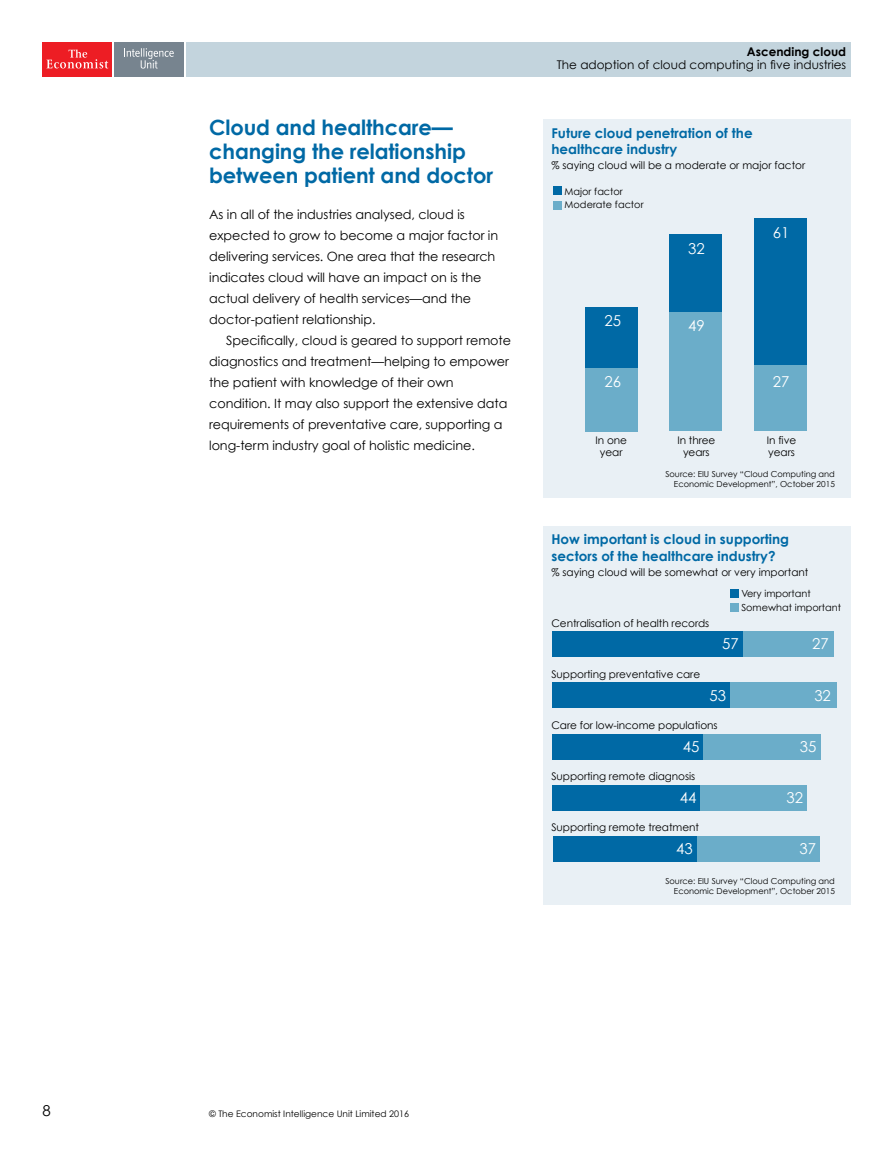
<style>
.page{position:relative;width:893px;height:1149px;background:#fff}
.page>*{position:absolute;margin:0;border:0;box-sizing:border-box;transform-origin:0 0}
.H2_Crosshead_1_line{font:700 21px/24px "Century Gothic";letter-spacing:-.005em;color:#0069a5}
.t1{font:15px "Century Gothic";color:#fff}
.t2{font:15px "Century Gothic";color:#000}
.t3{font:700 13.5px/16.5px "Century Gothic";color:#0069a5}
.BODY_INDENT{font:12.75px/21px "Century Gothic";letter-spacing:-.005em;color:#000}
.BODY_FULL_OUT{font:12.75px/21px "Century Gothic";letter-spacing:-.005em;color:#000}
.t4{font:12px "Century Gothic";color:#000}
.t5{font:700 12px "Century Gothic";color:#000}
.t6{font:10.5px/12px "Century Gothic";letter-spacing:-.005em;color:#000;text-align:center}
.t7{font:9.75px/13.5px "Century Gothic";color:#000}
.t8{font:9px "Century Gothic";color:#000}
.t9{font:8.25px/9.9px "Century Gothic";color:#000;text-align:right}
</style>
<div class="page">
<div style="left:43px;top:43px;width:69px;height:34px;background:#ed1d24"></div>
<svg style="left:46px;top:49px;width:62px;height:19px"></svg>
<div style="left:114px;top:43px;width:70px;height:34px;background:#77848f"></div>
<svg style="left:124px;top:48px;width:50px;height:21px"></svg>
<div style="left:186px;top:43px;width:664px;height:34px;background:#c3d4dd"></div>
<div style="left:543px;top:119px;width:307px;height:379px;background:#e9f0f5"></div>
<div style="left:585px;top:307px;width:53px;height:61px;background:#0069a5"></div>
<div style="left:669px;top:234px;width:53px;height:78px;background:#0069a5"></div>
<div style="left:753px;top:217px;width:53px;height:148px;background:#0069a5"></div>
<div style="left:585px;top:368px;width:53px;height:63px;background:#6badc9"></div>
<div style="left:669px;top:312px;width:53px;height:119px;background:#6badc9"></div>
<div style="left:753px;top:365px;width:53px;height:66px;background:#6badc9"></div>
<div style="left:553px;top:187px;width:9px;height:8px;background:#0069a5"></div>
<div style="left:553px;top:201px;width:9px;height:8px;background:#6badc9"></div>
<div style="left:543px;top:525px;width:307px;height:379px;background:#e9f0f5"></div>
<div style="left:730px;top:589px;width:9px;height:8px;background:#0069a5"></div>
<div style="left:730px;top:603px;width:9px;height:9px;background:#6badc9"></div>
<div style="left:743px;top:631px;width:91px;height:25px;background:#6badc9"></div>
<div style="left:730px;top:682px;width:107px;height:26px;background:#6badc9"></div>
<div style="left:703px;top:733px;width:117px;height:26px;background:#6badc9"></div>
<div style="left:700px;top:784px;width:107px;height:26px;background:#6badc9"></div>
<div style="left:696px;top:836px;width:124px;height:25px;background:#6badc9"></div>
<div style="left:553px;top:631px;width:190px;height:25px;background:#0069a5"></div>
<div style="left:553px;top:682px;width:177px;height:26px;background:#0069a5"></div>
<div style="left:553px;top:733px;width:150px;height:26px;background:#0069a5"></div>
<div style="left:553px;top:784px;width:147px;height:26px;background:#0069a5"></div>
<div style="left:553px;top:836px;width:143px;height:25px;background:#0069a5"></div>
<p class="H2_Crosshead_1_line" style="left:209px;top:115px;width:285px">Cloud and healthcare— changing the relationship between patient and doctor</p>
<p class="BODY_FULL_OUT" style="left:209px;top:203px;width:290px">As in all of the industries analysed, cloud is expected to grow to become a major factor in delivering services. One area that the research indicates cloud will have an impact on is the actual delivery of health services—and the doctor-patient relationship.</p>
<p class="BODY_INDENT" style="left:209px;top:329px;width:303px;text-indent:17px">Specifically, cloud is geared to support remote diagnostics and treatment—helping to empower the patient with knowledge of their own condition. It may also support the extensive data requirements of preventative care, supporting a long-term industry goal of holistic medicine.</p>
<p class="t5" style="left:747px;top:44px;width:101px">Ascending cloud</p>
<p class="t4" style="left:557px;top:58px;width:291px">The adoption of cloud computing in five industries</p>
<p class="t3" style="left:551px;top:124px;width:203px">Future cloud penetration of the healthcare industry</p>
<p class="t6" style="left:551px;top:159px;width:255px">% saying cloud will be a moderate or major factor</p>
<p class="t7" style="left:565px;top:184px;width:80px">Major factor<br>Moderate factor</p>
<p class="t1" style="left:604px;top:311px;width:18px">25</p>
<p class="t1" style="left:604px;top:372px;width:18px">26</p>
<p class="t1" style="left:688px;top:239px;width:18px">32</p>
<p class="t1" style="left:688px;top:316px;width:18px">49</p>
<p class="t1" style="left:773px;top:223px;width:18px">61</p>
<p class="t1" style="left:773px;top:372px;width:18px">27</p>
<p class="t6" style="left:595px;top:434px;width:33px">In one year</p>
<p class="t6" style="left:677px;top:434px;width:40px">In three years</p>
<p class="t6" style="left:767px;top:434px;width:31px;text-align:left">In five years</p>
<p class="t9" style="left:665px;top:469px;width:171px">Source: EIU Survey “Cloud Computing and<br>Economic Development”, October 2015</p>
<p class="t3" style="left:551px;top:530px;width:239px">How important is cloud in supporting sectors of the healthcare industry?</p>
<p class="t6" style="left:551px;top:565px;width:259px">% saying cloud will be somewhat or very important</p>
<p class="t6" style="left:551px;top:616px;width:159px">Centralisation of health records</p>
<p class="t7" style="left:741px;top:586px;width:101px">Very important<br>Somewhat important</p>
<p class="t6" style="left:551px;top:667px;width:150px">Supporting preventative care</p>
<p class="t1" style="left:722px;top:634px;width:18px">57</p>
<p class="t1" style="left:812px;top:634px;width:18px">27</p>
<p class="t1" style="left:709px;top:686px;width:18px">53</p>
<p class="t1" style="left:814px;top:686px;width:18px">32</p>
<p class="t6" style="left:551px;top:718px;width:168px">Care for low-income populations</p>
<p class="t1" style="left:683px;top:737px;width:18px">45</p>
<p class="t1" style="left:800px;top:737px;width:18px">35</p>
<p class="t1" style="left:680px;top:788px;width:18px">44</p>
<p class="t1" style="left:786px;top:788px;width:18px">32</p>
<p class="t1" style="left:676px;top:839px;width:18px">43</p>
<p class="t1" style="left:799px;top:839px;width:18px">37</p>
<p class="t6" style="left:551px;top:769px;width:145px">Supporting remote diagnosis</p>
<p class="t6" style="left:551px;top:820px;width:149px">Supporting remote treatment</p>
<p class="t9" style="left:665px;top:875px;width:171px">Source: EIU Survey “Cloud Computing and<br>Economic Development”, October 2015</p>
<h2 class="t2" style="left:43px;top:1100px;width:10px">8</h2>
<p class="t8" style="left:209px;top:1108px;width:201px">© The Economist Intelligence Unit Limited 2016</p>
</div>
